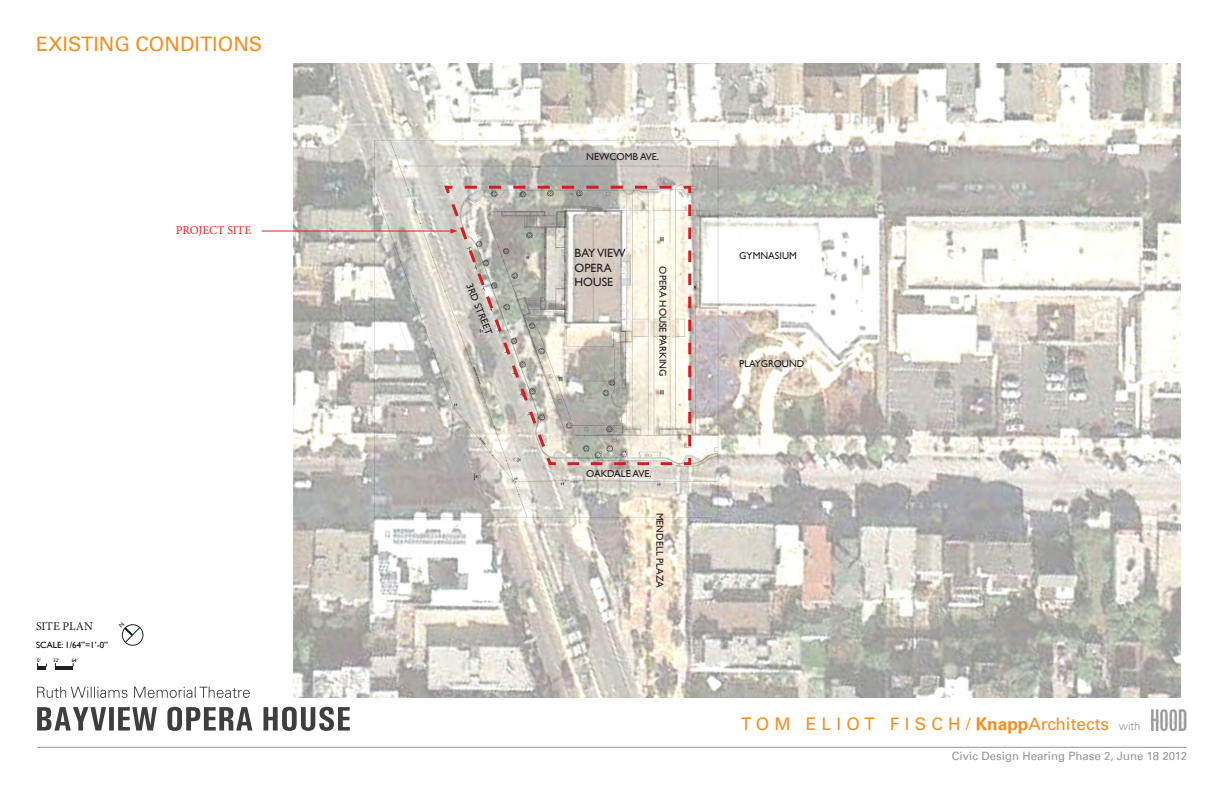
<style>
.page{position:relative;width:1224px;height:792px;background:#fff}
.page>*{position:absolute;margin:0;border:0;box-sizing:border-box;transform-origin:0 0}
.t1{font:20px "Univers 55 Roman";color:#f68e1e}
.t2{font:17.3px "Univers";color:#f68e1e}
.t3{font:12px "Gill Sans";color:#231f20}
.t4{font:12px "Minion Pro";color:#ee2123}
.t5{font:12px "Minion Pro";color:#231f20}
.t6{font:11.5px "Univers 55 Roman";color:#939598}
.t7{font:10px "Gill Sans";color:#231f20}
.t8{font:9px "Gill Sans";color:#040503}
.t9{font:5px "Gill Sans";color:#040503}
.s1{font-weight:700}
.s2{font-family:"Univers 45";font-weight:300;font-size:11.2px;color:#939598}
</style>
<div class="page">
<img style="left:294px;top:64px;width:887px;height:634px">
<hr style="left:55px;top:666px;width:18px;height:4px;background:#231f20">
<svg style="left:37px;top:663px;width:19px;height:7px"></svg>
<svg style="left:442px;top:184px;width:251px;height:283px;background:#d8d0c6"></svg>
<hr style="left:37px;top:747px;width:1150px;height:1px;background:#939598">
<img style="left:1150px;top:710px;width:37px;height:21px">
<svg style="left:37px;top:707px;width:313px;height:24px"></svg>
<svg style="left:37px;top:687px;width:213px;height:11px"></svg>
<hr style="left:262px;top:231px;width:190px;height:1px;background:#ee2123">
<svg style="left:447px;top:195px;width:100px;height:255px;background:#c4bfb8"></svg>
<svg style="left:121px;top:624px;width:23px;height:22px"></svg>
<p class="t1" style="left:36px;top:32px;width:228px">EXISTING CONDITIONS</p>
<p class="t4" style="left:176px;top:222px;width:77px">PROJECT SITE</p>
<p class="t5" style="left:36px;top:618px;width:59px">SITE PLAN</p>
<p class="t8" style="left:36px;top:640px;width:74px">SCALE: 1/64”=1’-0”</p>
<p class="t9" style="left:37px;top:658px;width:5px">0’</p>
<p class="t9" style="left:53px;top:658px;width:8px">32’</p>
<p class="t9" style="left:72px;top:658px;width:8px">64’</p>
<p class="t7" style="left:475px;top:282px;width:56px;rotate:68deg">3RD STREET</p>
<p class="t7" style="left:586px;top:151px;width:74px">NEWCOMB AVE.</p>
<p class="t3" style="left:575px;top:246px;width:53px">BAY VIEW</p>
<p class="t3" style="left:575px;top:261px;width:39px">OPERA</p>
<p class="t3" style="left:575px;top:275px;width:40px">HOUSE</p>
<p class="t7" style="left:669px;top:266px;width:112px;rotate:90deg">OPERA HOUSE PARKING</p>
<p class="t7" style="left:586px;top:467px;width:67px">OAKDALE AVE.</p>
<p class="t7" style="left:666px;top:513px;width:77px;rotate:90deg">MENDELL PLAZA</p>
<p class="t7" style="left:739px;top:250px;width:59px">GYMNASIUM</p>
<p class="t7" style="left:739px;top:357px;width:67px">PLAYGROUND</p>
<h2 class="t2" style="left:741px;top:714px;width:401px">T O M E L I O T F I S C H / <span class="s1">Knapp</span>Architects <span class="s2">with</span></h2>
<p class="t6" style="left:952px;top:749px;width:237px">Civic Design Hearing Phase 2, June 18 2012</p>
</div>
